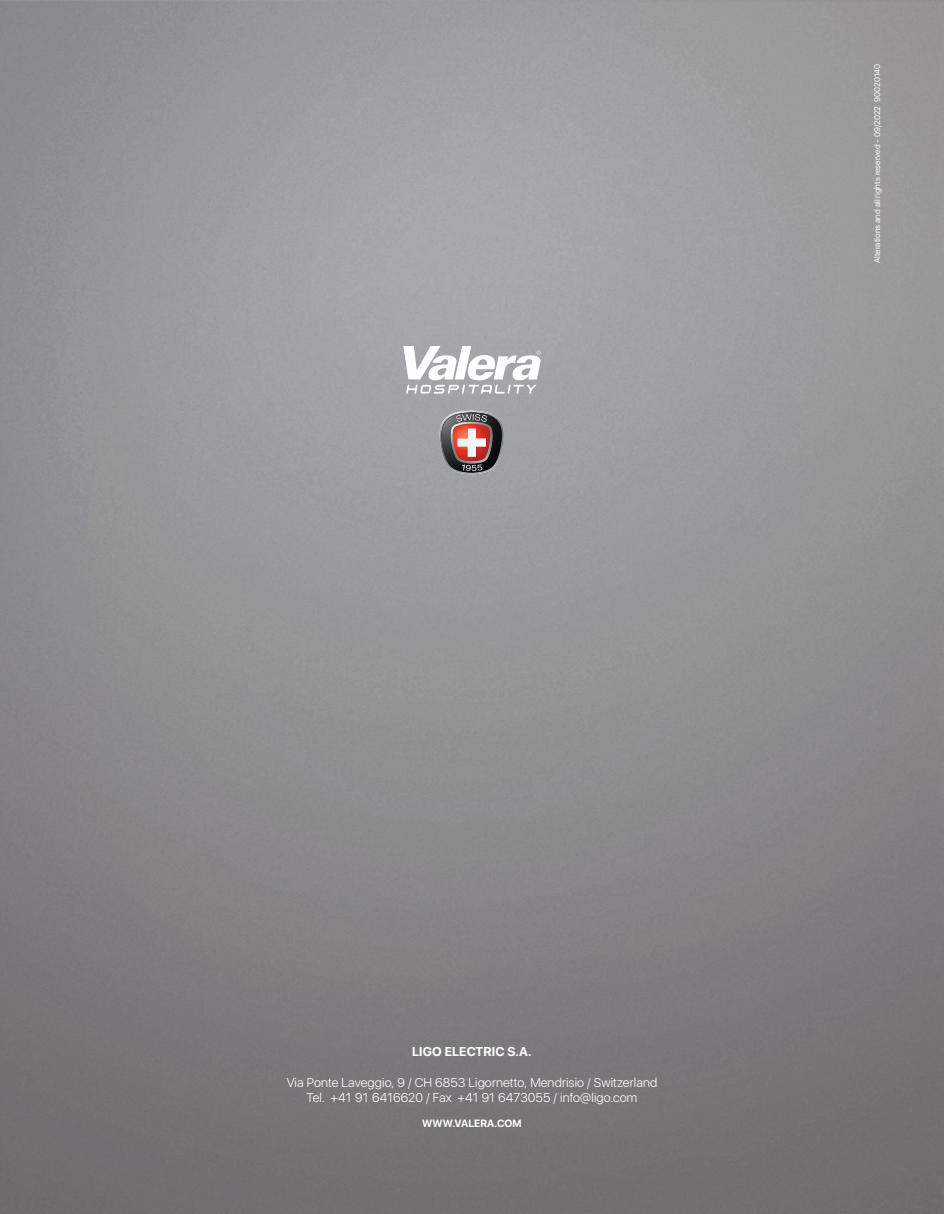
<style>
.page{position:relative;width:944px;height:1214px;background:#fff}
.page>*{position:absolute;margin:0;border:0;box-sizing:border-box;transform-origin:0 0}
.t1{font:300 12.75px "SFUI Display";letter-spacing:.01em;color:#fff}
.t2{font:700 12.75px "SFUI Display";letter-spacing:.01em;color:#fff}
.t3{font:700 10.5px "SFUI Display";letter-spacing:.01em;color:#fff}
.t4{font:8.25px "SFUI Display";color:#fff}
</style>
<div class="page">
<img style="left:0;top:0;width:944px;height:1214px">
<svg style="left:403px;top:346px;width:137px;height:47px"></svg>
<svg style="left:439px;top:410px;width:65px;height:65px;background:#8b6e6e"></svg>
<p class="t4" style="left:870px;top:263px;width:201px;rotate:-90deg">Alterations and all rights reserved - 09/2022 90020140</p>
<p class="t2" style="left:412px;top:1044px;width:121px">LIGO ELECTRIC S.A.</p>
<p class="t1" style="left:287px;top:1074px;width:372px">Via Ponte Laveggio, 9 / CH 6853 Ligornetto, Mendrisio / Switzerland</p>
<p class="t1" style="left:306px;top:1089px;width:332px">Tel. +41 91 6416620 / Fax +41 91 6473055 / info@ligo.com</p>
<p class="t3" style="left:422px;top:1116px;width:101px">WWW.VALERA.COM</p>
</div>
